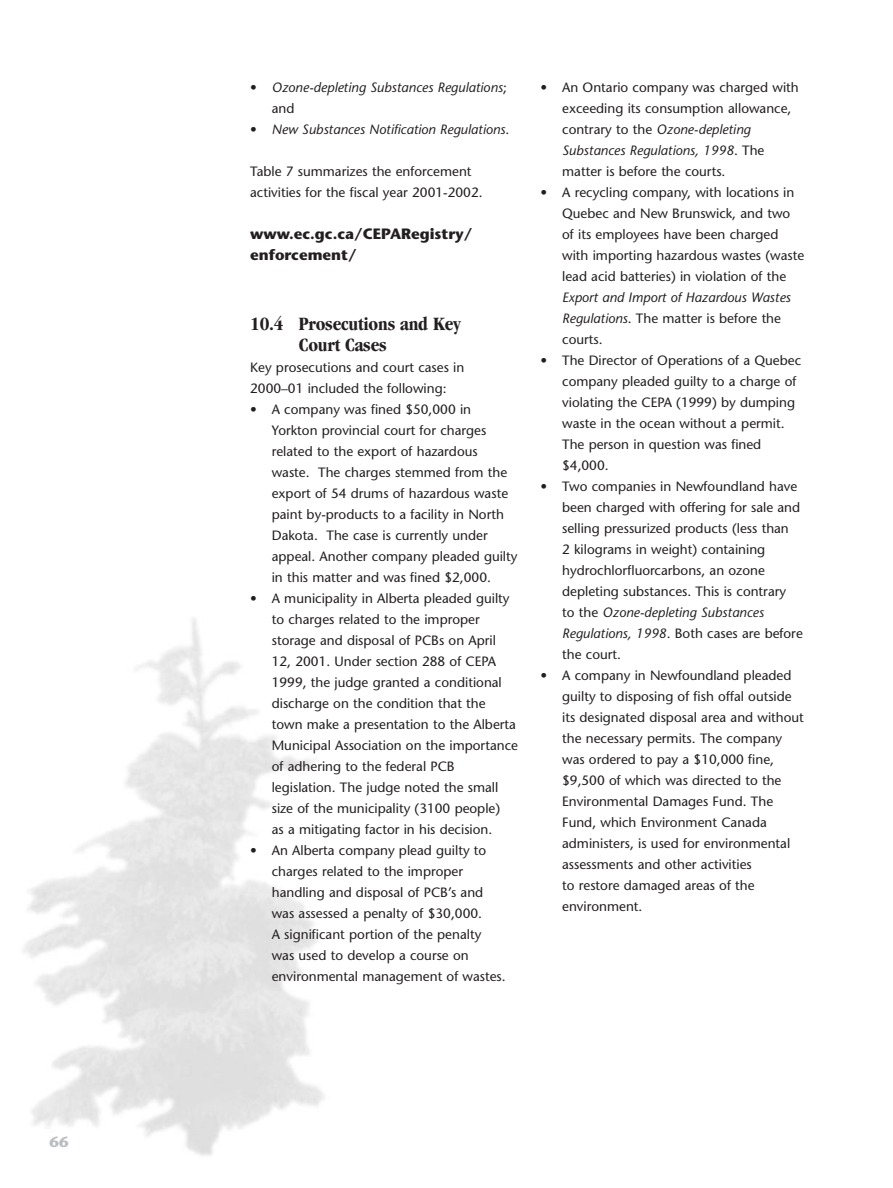
<style>
.page{position:relative;width:893px;height:1188px;background:#fff}
.page>*{position:absolute;margin:0;border:0;box-sizing:border-box;transform-origin:0 0}
.t1{font:700 condensed 19.5px/21px "Garamond";letter-spacing:-.01em;color:#231f20}
.t2{font:700 15px/21px "Stone Sans";color:#231f20}
.t3{font:700 15px "Stone Sans";color:#bbbdc0}
.t4{font:13.5px/21px "Stone Sans";color:#231f20}
.t5{font:italic 13.5px/21px "Stone Sans";color:#231f20}
.s1{font-style:normal}
.s2{font-style:italic}
</style>
<div class="page">
<svg style="left:23px;top:618px;width:301px;height:538px"></svg>
<p class="t3" style="left:50px;top:1135px;width:20px">66</p>
<p class="t5" style="left:272px;top:79px;width:236px;text-indent:-22px"><span class="s1">•</span> Ozone-depleting Substances Regulations<span class="s1">; and</span></p>
<p class="t5" style="left:250px;top:121px;width:260px"><span class="s1">•</span> New Substances Notification Regulations<span class="s1">.</span></p>
<p class="t4" style="left:250px;top:163px;width:234px">Table 7 summarizes the enforcement activities for the fiscal year 2001-2002.</p>
<p class="t2" style="left:250px;top:225px;width:224px">www.ec.gc.ca/CEPARegistry/ enforcement/</p>
<h1 class="t1" style="left:298px;top:315px;width:163px;text-indent:-49px">10.4 Prosecutions and Key<br>Court Cases</h1>
<p class="t4" style="left:250px;top:358px;width:216px">Key prosecutions and court cases in<br>2000–01 included the following:</p>
<p class="t4" style="left:272px;top:400px;width:247px;text-indent:-22px">• A company was fined $50,000 in Yorkton provincial court for charges related to the export of hazardous waste. The charges stemmed from the export of 54 drums of hazardous waste paint by-products to a facility in North Dakota. The case is currently under appeal. Another company pleaded guilty in this matter and was fined $2,000.</p>
<p class="t4" style="left:272px;top:589px;width:247px;text-indent:-22px">• A municipality in Alberta pleaded guilty to charges related to the improper storage and disposal of PCBs on April 12, 2001. Under section 288 of CEPA 1999, the judge granted a conditional discharge on the condition that the town make a presentation to the Alberta Municipal Association on the importance of adhering to the federal PCB legislation. The judge noted the small size of the municipality (3100 people)<br>as a mitigating factor in his decision.</p>
<p class="t4" style="left:272px;top:841px;width:235px;text-indent:-22px">• An Alberta company plead guilty to charges related to the improper handling and disposal of PCB’s and was assessed a penalty of $30,000.<br>A significant portion of the penalty was used to develop a course on environmental management of wastes.</p>
<p class="t4" style="left:562px;top:79px;width:238px;text-indent:-22px">• An Ontario company was charged with exceeding its consumption allowance, contrary to the <span class="s2">Ozone-depleting Substances Regulations, 1998</span>. The matter is before the courts.</p>
<p class="t4" style="left:562px;top:184px;width:243px;text-indent:-22px">• A recycling company, with locations in Quebec and New Brunswick, and two of its employees have been charged with importing hazardous wastes (waste lead acid batteries) in violation of the</p>
<p class="t5" style="left:562px;top:289px;width:230px">Export and Import of Hazardous Wastes<br>Regulations<span class="s1">. The matter is before the courts.</span></p>
<p class="t4" style="left:562px;top:352px;width:240px;text-indent:-22px">• The Director of Operations of a Quebec company pleaded guilty to a charge of violating the CEPA (1999) by dumping waste in the ocean without a permit.<br>The person in question was fined $4,000.</p>
<p class="t4" style="left:562px;top:478px;width:242px;text-indent:-22px">• Two companies in Newfoundland have been charged with offering for sale and selling pressurized products (less than<br>2 kilograms in weight) containing hydrochlorfluorcarbons, an ozone depleting substances. This is contrary<br>to the <span class="s2">Ozone-depleting Substances Regulations, 1998</span>. Both cases are before the court.</p>
<p class="t4" style="left:562px;top:667px;width:243px;text-indent:-22px">• A company in Newfoundland pleaded guilty to disposing of fish offal outside its designated disposal area and without the necessary permits. The company was ordered to pay a $10,000 fine, $9,500 of which was directed to the Environmental Damages Fund. The Fund, which Environment Canada administers, is used for environmental assessments and other activities<br>to restore damaged areas of the environment.</p>
</div>
